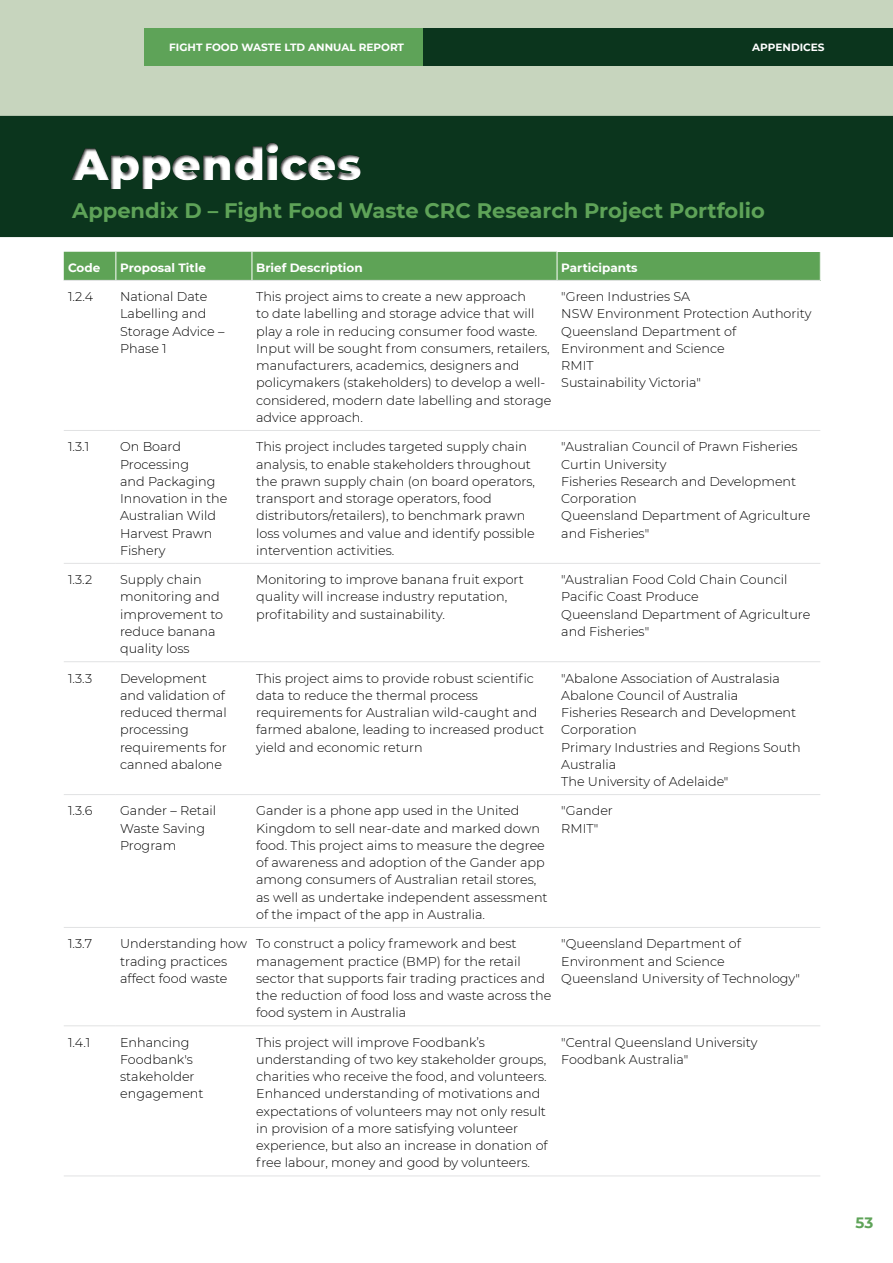
<style>
.page{position:relative;width:893px;height:1263px;background:#fff}
.page>*{position:absolute;margin:0;border:0;box-sizing:border-box;transform-origin:0 0}
.t1{font:900 45px "Montserrat";color:#fff}
.t2{font:700 21px "Montserrat";color:#5ea358}
.t3{font:700 15px "Montserrat";color:#5ea358}
.t4{font:300 12.75px/17.2px "Montserrat";color:#000}
.t5{font:700 12px "Montserrat";color:#fff}
.t6{font:700 10.5px "Montserrat";color:#fff}
</style>
<div class="page">
<div style="left:0;top:0;width:893px;height:116px;background:#c7d5be"></div>
<div style="left:557px;top:252px;width:263px;height:28px;background:#5ea356"></div>
<hr style="left:64px;top:280px;width:52px;height:1px;background:#e1e2e3">
<hr style="left:116px;top:280px;width:136px;height:1px;background:#e1e2e3">
<hr style="left:252px;top:280px;width:305px;height:1px;background:#e1e2e3">
<hr style="left:64px;top:430px;width:52px;height:1px;background:#e1e2e3">
<hr style="left:116px;top:430px;width:136px;height:1px;background:#e1e2e3">
<hr style="left:252px;top:430px;width:305px;height:1px;background:#e1e2e3">
<hr style="left:557px;top:430px;width:263px;height:1px;background:#e1e2e3">
<hr style="left:64px;top:563px;width:52px;height:1px;background:#e1e2e3">
<hr style="left:116px;top:563px;width:136px;height:1px;background:#e1e2e3">
<hr style="left:252px;top:563px;width:305px;height:1px;background:#e1e2e3">
<hr style="left:557px;top:563px;width:263px;height:1px;background:#e1e2e3">
<hr style="left:64px;top:661px;width:52px;height:1px;background:#e1e2e3">
<hr style="left:116px;top:661px;width:136px;height:1px;background:#e1e2e3">
<hr style="left:252px;top:661px;width:305px;height:1px;background:#e1e2e3">
<hr style="left:557px;top:661px;width:263px;height:1px;background:#e1e2e3">
<hr style="left:64px;top:794px;width:52px;height:1px;background:#e1e2e3">
<hr style="left:116px;top:794px;width:136px;height:1px;background:#e1e2e3">
<hr style="left:252px;top:794px;width:305px;height:1px;background:#e1e2e3">
<hr style="left:557px;top:794px;width:263px;height:1px;background:#e1e2e3">
<hr style="left:64px;top:927px;width:52px;height:1px;background:#e1e2e3">
<hr style="left:116px;top:927px;width:136px;height:1px;background:#e1e2e3">
<hr style="left:252px;top:927px;width:305px;height:1px;background:#e1e2e3">
<hr style="left:557px;top:927px;width:263px;height:1px;background:#e1e2e3">
<hr style="left:64px;top:1025px;width:52px;height:1px;background:#e1e2e3">
<hr style="left:116px;top:1025px;width:136px;height:1px;background:#e1e2e3">
<hr style="left:252px;top:1025px;width:305px;height:1px;background:#e1e2e3">
<hr style="left:557px;top:1025px;width:263px;height:1px;background:#e1e2e3">
<hr style="left:64px;top:1175px;width:52px;height:1px;background:#e1e2e3">
<hr style="left:116px;top:1175px;width:136px;height:1px;background:#e1e2e3">
<hr style="left:252px;top:1175px;width:305px;height:1px;background:#e1e2e3">
<hr style="left:557px;top:1175px;width:263px;height:1px;background:#e1e2e3">
<div style="left:64px;top:252px;width:494px;height:28px;background:#5ea356"></div>
<hr style="left:557px;top:280px;width:264px;height:1px;background:#e1e2e3">
<svg style="left:820px;top:252px;width:1px;height:28px"></svg>
<div style="left:0;top:116px;width:893px;height:121px;background:#0b351d"></div>
<div style="left:29px;top:118px;width:864px;height:82px;background:#0b351d"></div>
<hr style="left:0;top:118px;width:1px;height:82px;background:#0b351d">
<div style="left:144px;top:28px;width:749px;height:38px;background:#5ea358"></div>
<div style="left:423px;top:28px;width:470px;height:38px;background:#0b351d"></div>
<p class="t6" style="left:169px;top:40px;width:236px">FIGHT FOOD WASTE LTD ANNUAL REPORT</p>
<p class="t6" style="left:752px;top:40px;width:74px">APPENDICES</p>
<h1 class="t1" style="left:72px;top:130px;width:291px">Appendices</h1>
<h2 class="t2" style="left:72px;top:196px;width:694px">Appendix D – Fight Food Waste CRC Research Project Portfolio</h2>
<p class="t5" style="left:68px;top:259px;width:34px">Code</p>
<p class="t5" style="left:120px;top:259px;width:87px">Proposal Title</p>
<p class="t5" style="left:256px;top:259px;width:108px">Brief Description</p>
<p class="t5" style="left:561px;top:259px;width:78px">Participants</p>
<p class="t4" style="left:68px;top:288px;width:27px">1.2.4</p>
<p class="t4" style="left:120px;top:288px;width:106px">National Date<br>Labelling and<br>Storage Advice –<br>Phase 1</p>
<p class="t4" style="left:256px;top:288px;width:297px">This project aims to create a new approach<br>to date labelling and storage advice that will play a role in reducing consumer food waste.<br>Input will be sought from consumers, retailers, manufacturers, academics, designers and policymakers (stakeholders) to develop a well&shy;considered, modern date labelling and storage advice approach.</p>
<p class="t4" style="left:561px;top:288px;width:252px">"Green Industries SA<br>NSW Environment Protection Authority<br>Queensland Department of<br>Environment and Science<br>RMIT<br>Sustainability Victoria"</p>
<p class="t4" style="left:68px;top:438px;width:23px">1.3.1</p>
<p class="t4" style="left:120px;top:438px;width:109px">On Board<br>Processing<br>and Packaging<br>Innovation in the<br>Australian Wild<br>Harvest Prawn<br>Fishery</p>
<p class="t4" style="left:256px;top:438px;width:280px">This project includes targeted supply chain analysis, to enable stakeholders throughout the prawn supply chain (on board operators, transport and storage operators, food distributors/retailers), to benchmark prawn loss volumes and value and identify possible intervention activities.</p>
<p class="t4" style="left:561px;top:438px;width:251px">"Australian Council of Prawn Fisheries<br>Curtin University<br>Fisheries Research and Development<br>Corporation<br>Queensland Department of Agriculture and Fisheries"</p>
<p class="t4" style="left:68px;top:571px;width:26px">1.3.2</p>
<p class="t4" style="left:120px;top:571px;width:105px">Supply chain monitoring and improvement to reduce banana quality loss</p>
<p class="t4" style="left:256px;top:571px;width:269px">Monitoring to improve banana fruit export quality will increase industry reputation, profitability and sustainability.</p>
<p class="t4" style="left:561px;top:571px;width:251px">"Australian Food Cold Chain Council<br>Pacific Coast Produce<br>Queensland Department of Agriculture and Fisheries"</p>
<p class="t4" style="left:68px;top:669px;width:26px">1.3.3</p>
<p class="t4" style="left:120px;top:669px;width:108px">Development and validation of reduced thermal processing requirements for canned abalone</p>
<p class="t4" style="left:256px;top:669px;width:289px">This project aims to provide robust scientific data to reduce the thermal process requirements for Australian wild-caught and farmed abalone, leading to increased product yield and economic return</p>
<p class="t4" style="left:561px;top:669px;width:241px">"Abalone Association of Australasia<br>Abalone Council of Australia<br>Fisheries Research and Development<br>Corporation<br>Primary Industries and Regions South<br>Australia<br>The University of Adelaide"</p>
<p class="t4" style="left:68px;top:802px;width:26px">1.3.6</p>
<p class="t4" style="left:120px;top:802px;width:98px">Gander – Retail<br>Waste Saving<br>Program</p>
<p class="t4" style="left:256px;top:802px;width:293px">Gander is a phone app used in the United Kingdom to sell near-date and marked down food. This project aims to measure the degree of awareness and adoption of the Gander app among consumers of Australian retail stores, as well as undertake independent assessment of the impact of the app in Australia.</p>
<p class="t4" style="left:561px;top:802px;width:53px">"Gander<br>RMIT"</p>
<p class="t4" style="left:68px;top:935px;width:26px">1.3.7</p>
<p class="t4" style="left:120px;top:935px;width:128px">Understanding how trading practices affect food waste</p>
<p class="t4" style="left:256px;top:935px;width:297px">To construct a policy framework and best management practice (BMP) for the retail sector that supports fair trading practices and the reduction of food loss and waste across the food system in Australia</p>
<p class="t4" style="left:561px;top:935px;width:240px">"Queensland Department of<br>Environment and Science<br>Queensland University of Technology"</p>
<p class="t4" style="left:68px;top:1033px;width:24px">1.4.1</p>
<p class="t4" style="left:120px;top:1033px;width:85px">Enhancing<br>Foodbank's stakeholder engagement</p>
<p class="t4" style="left:256px;top:1033px;width:293px">This project will improve Foodbank’s understanding of two key stakeholder groups, charities who receive the food, and volunteers.<br>Enhanced understanding of motivations and expectations of volunteers may not only result in provision of a more satisfying volunteer experience, but also an increase in donation of free labour, money and good by volunteers.</p>
<p class="t4" style="left:561px;top:1033px;width:198px">"Central Queensland University<br>Foodbank Australia"</p>
<p class="t3" style="left:855px;top:1212px;width:19px">53</p>
</div>
